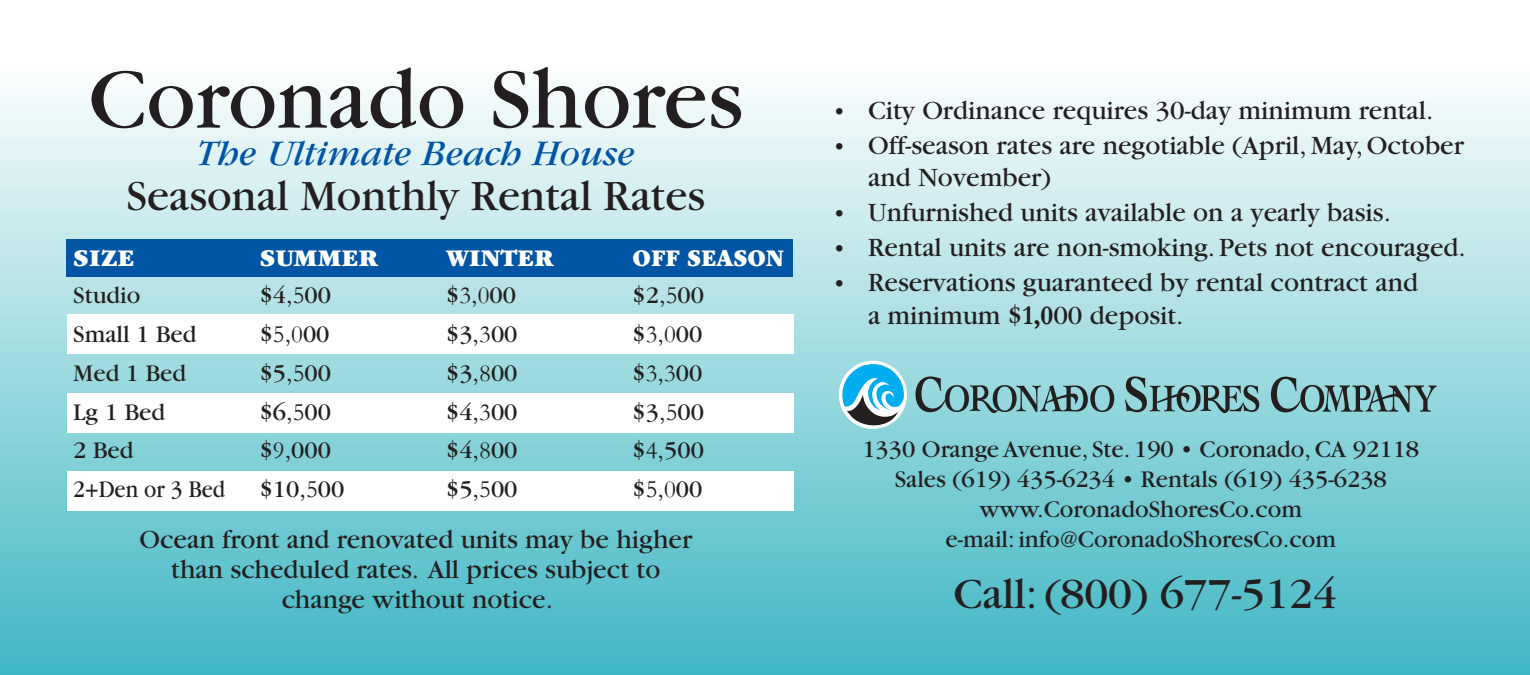
<style>
.page{position:relative;width:1530px;height:675px;background:#fff}
.page>*{position:absolute;margin:0;border:0;box-sizing:border-box;transform-origin:0 0}
.t1{font:90px "Garamond";color:#231f20}
.t2{font:45px "Garamond";color:#231f20}
.t3{font:italic 37.5px "Garamond";color:#0155a5}
.t4{font:27.5px/30px "Garamond";color:#231f20}
.t5{font:25px "Garamond";color:#231f20}
.t6{font:900 25px "Garamond";color:#fff}
.t7{font:25px "Garamond";color:#231f20;scale:.9 1}
.t8{font:900 25px "Garamond";color:#fff;scale:.9 1}
.s1{font-style:inherit}
.s2{font-size:25px}
.s3{font-weight:700}
</style>
<div class="page">
<div style="left:0;top:0;width:1530px;height:675px;background:linear-gradient(to bottom,#fff,#41b8c4)"></div>
<div style="left:839px;top:361px;width:68px;height:68px;background:#fff;border-radius:50%"></div>
<svg style="left:915px;top:376px;width:199px;height:41px;background:#7aabb0"></svg>
<svg style="left:842px;top:364px;width:62px;height:61px"></svg>
<svg style="left:1271px;top:377px;width:166px;height:35px;background:#76a3a8"></svg>
<svg style="left:1125px;top:376px;width:134px;height:40px;background:#75a3a8"></svg>
<div style="left:68px;top:393px;width:726px;height:39px;background:#fff"></div>
<div style="left:68px;top:471px;width:726px;height:39px;background:#fff"></div>
<div style="left:67px;top:315px;width:727px;height:39px;background:#fff"></div>
<div style="left:67px;top:239px;width:726px;height:37px;background:#0155a5"></div>
<p class="t1" style="left:88px;top:52px;width:656px">Coronado Shores</p>
<p class="t3" style="left:197px;top:134px;width:440px">The Ultimate Beach House</p>
<p class="t2" style="left:126px;top:172px;width:580px">Seasonal Monthly Rental Rates</p>
<p class="t6" style="left:73px;top:245px;width:63px">SIZE</p>
<p class="t5" style="left:73px;top:283px;width:69px">Studio</p>
<p class="t5" style="left:73px;top:321px;width:125px">Small 1 Bed</p>
<p class="t5" style="left:73px;top:360px;width:115px">Med 1 Bed</p>
<p class="t5" style="left:73px;top:399px;width:93px">Lg 1 Bed</p>
<p class="t5" style="left:73px;top:438px;width:62px">2 Bed</p>
<p class="t7" style="left:73px;top:476px;width:170px">2+Den or 3 Bed</p>
<p class="t6" style="left:260px;top:245px;width:120px">SUMMER</p>
<p class="t5" style="left:260px;top:283px;width:73px">$4,<span class="s1">5</span>00</p>
<p class="t5" style="left:260px;top:321px;width:71px">$<span class="s1">5</span>,<span class="s1">0</span>00</p>
<p class="t5" style="left:260px;top:360px;width:73px">$5,<span class="s1">5</span>00</p>
<p class="t5" style="left:260px;top:399px;width:73px">$6,<span class="s1">5</span>00</p>
<p class="t5" style="left:260px;top:438px;width:73px">$<span class="s1">9</span>,000</p>
<p class="t5" style="left:260px;top:476px;width:86px">$10,<span class="s1">5</span>00</p>
<p class="t6" style="left:446px;top:245px;width:109px">WINTER</p>
<p class="t5" style="left:446px;top:283px;width:71px">$<span class="s1">3</span>,<span class="s1">0</span>00</p>
<p class="t5" style="left:446px;top:321px;width:73px">$3,<span class="s1">3</span>00</p>
<p class="t5" style="left:446px;top:360px;width:73px">$3,<span class="s1">8</span>00</p>
<p class="t5" style="left:446px;top:399px;width:73px">$4,<span class="s1">3</span>00</p>
<p class="t5" style="left:446px;top:438px;width:73px">$4,<span class="s1">8</span>00</p>
<p class="t5" style="left:446px;top:476px;width:73px">$5,<span class="s1">5</span>00</p>
<p class="t8" style="left:633px;top:245px;width:169px">OFF SEASON</p>
<p class="t5" style="left:633px;top:283px;width:73px">$2,<span class="s1">5</span>00</p>
<p class="t5" style="left:633px;top:321px;width:71px">$<span class="s1">3</span>,<span class="s1">0</span>00</p>
<p class="t5" style="left:633px;top:360px;width:71px">$<span class="s1">3</span>,<span class="s1">3</span>00</p>
<p class="t5" style="left:633px;top:399px;width:73px">$3,<span class="s1">5</span>00</p>
<p class="t5" style="left:633px;top:438px;width:73px">$<span class="s1">4</span>,500</p>
<p class="t5" style="left:633px;top:476px;width:71px">$<span class="s1">5</span>,<span class="s1">0</span>00</p>
<p class="t4" style="left:139px;top:524px;width:554px;text-align:center">Ocean front and renovated units may be higher than scheduled rates. All prices subject to change without notice.</p>
<p class="t4" style="left:833px;top:95px;width:602px"><span class="s2">•</span> City Ordinance requires 30-day minimum rental.</p>
<p class="t4" style="left:868px;top:129px;width:597px;line-height:32px;text-indent:-35px"><span class="s2">•</span> Off-season rates are negotiable (April, May, October and November)</p>
<p class="t4" style="left:833px;top:197px;width:559px"><span class="s2">•</span> Unfurnished units available on a yearly basis.</p>
<p class="t4" style="left:833px;top:232px;width:634px"><span class="s2">•</span> Rental units are non-smoking. Pets not encouraged.</p>
<p class="t4" style="left:868px;top:266px;width:551px;line-height:33px;text-indent:-35px"><span class="s2">•</span> Reservations guaranteed by rental contract and a minimum $<span class="s3">1,0</span>00 deposit.</p>
<p class="t5" style="left:862px;top:436px;width:558px">1330 Orange Avenue, Ste. 190 • Coronado, CA 92118</p>
<p class="t5" style="left:895px;top:466px;width:494px">Sales (619) 435-6234 • Rentals (619) 435-6238</p>
<p class="t5" style="left:980px;top:496px;width:324px">www.CoronadoShoresCo.com</p>
<p class="t5" style="left:945px;top:526px;width:392px">e-mail: info@CoronadoShoresCo.com</p>
<p class="t2" style="left:953px;top:570px;width:385px">Call: (800) 677-5124</p>
</div>
